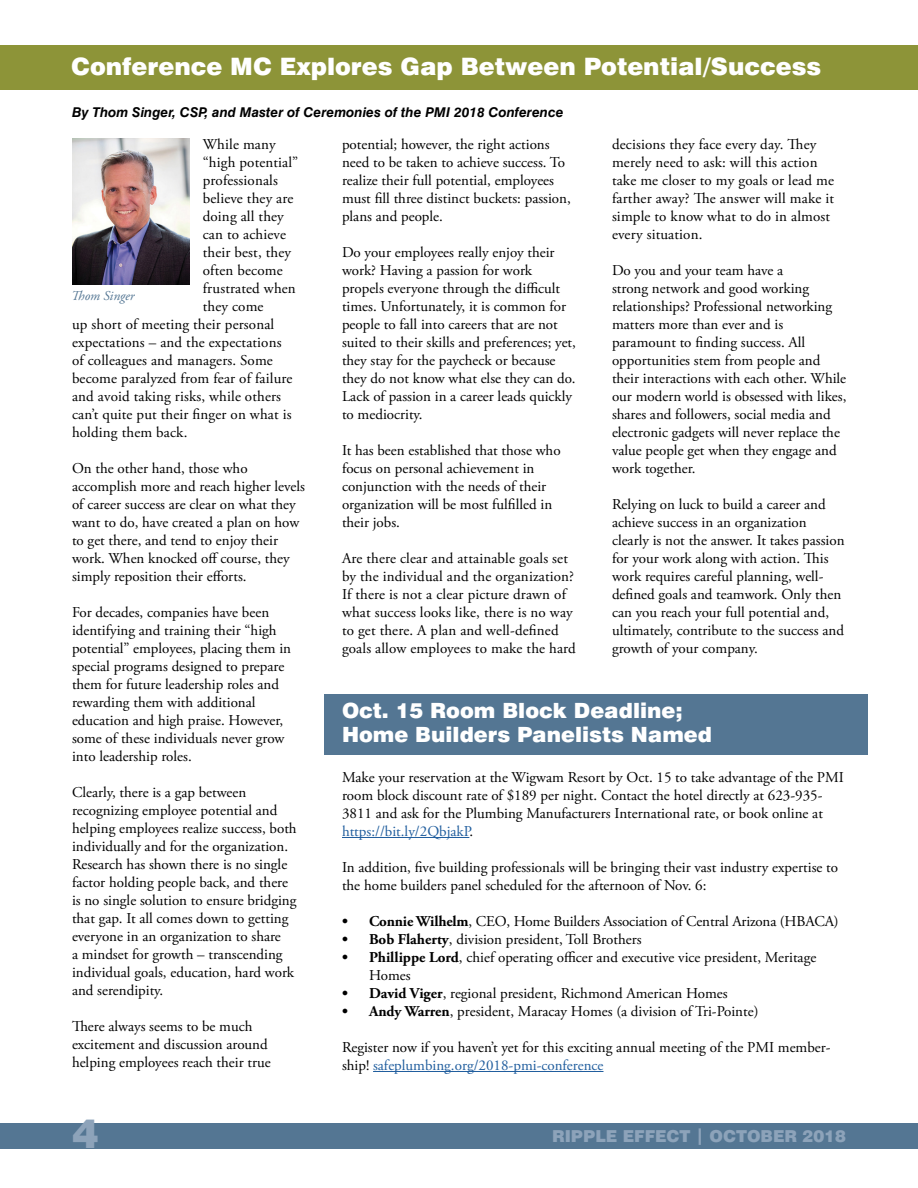
<style>
.page{position:relative;width:918px;height:1188px;background:#fff}
.page>*{position:absolute;margin:0;border:0;box-sizing:border-box;transform-origin:0 0}
.t1{font:900 40.5px "Swiss 721 BT";color:#8da3ba}
.inside_headline{font:900 24px "Swiss 721 BT";color:#fff}
.Inside_blue_block_he{font:900 21px/24px "Swiss 721 BT";color:#fff}
.t2{font:900 16.5px "Swiss 721 BT";color:#8da3ba}
.body{font:15px/18px "Adobe Garamond Pro";color:#000}
.byline{font:italic 700 13.5px "Swiss 721 BT";color:#000}
.t3{font:italic 13.5px "Adobe Garamond Pro";color:#547693}
.s1{color:#215e9e}
.s2{font-weight:700}
</style>
<div class="page">
<div style="left:0;top:45px;width:918px;height:45px;background:#8d9438"></div>
<div style="left:0;top:1123px;width:918px;height:25px;background:#547693"></div>
<div style="left:324px;top:694px;width:543px;height:60px;background:#547693"></div>
<hr style="left:342px;top:837px;width:127px;height:1px;background:#215e9e">
<hr style="left:373px;top:1071px;width:231px;height:1px;background:#215e9e">
<img style="left:72px;top:138px;width:117px;height:146px">
<p class="inside_headline" style="left:71px;top:52px;width:751px">Conference MC Explores Gap Between Potential/Success</p>
<p class="byline" style="left:72px;top:104px;width:493px">By Thom Singer, CSP, and Master of Ceremonies of the PMI 2018 Conference</p>
<p class="body" style="left:342px;top:136px;width:230px">potential; however, the right actions need to be taken to achieve success. To realize their full potential, employees must fill three distinct buckets: passion, plans and people.</p>
<p class="body" style="left:342px;top:244px;width:235px">Do your employees really enjoy their work? Having a passion for work propels everyone through the difficult times. Unfortunately, it is common for people to fall into careers that are not suited to their skills and preferences; yet, they stay for the paycheck or because they do not know what else they can do.<br>Lack of passion in a career leads quickly to mediocrity.</p>
<p class="body" style="left:342px;top:442px;width:220px">It has been established that those who focus on personal achievement in conjunction with the needs of their organization will be most fulfilled in their jobs.</p>
<p class="body" style="left:342px;top:550px;width:235px">Are there clear and attainable goals set by the individual and the organization?<br>If there is not a clear picture drawn of what success looks like, there is no way to get there. A plan and well-defined goals allow employees to make the hard</p>
<p class="body" style="left:203px;top:136px;width:75px">While many</p>
<p class="body" style="left:203px;top:154px;width:97px">“high potential”</p>
<p class="body" style="left:203px;top:172px;width:77px">professionals</p>
<p class="body" style="left:203px;top:190px;width:92px">believe they are</p>
<p class="body" style="left:203px;top:208px;width:83px">doing all they</p>
<p class="body" style="left:203px;top:226px;width:85px">can to achieve</p>
<p class="body" style="left:203px;top:244px;width:90px">their best, they</p>
<p class="body" style="left:203px;top:262px;width:81px">often become</p>
<p class="body" style="left:203px;top:280px;width:95px">frustrated when</p>
<p class="body" style="left:203px;top:298px;width:62px">they come</p>
<p class="body" style="left:72px;top:316px;width:204px">up short of meeting their personal</p>
<p class="body" style="left:72px;top:334px;width:211px">expectations – and the expectations</p>
<p class="body" style="left:72px;top:352px;width:202px">of colleagues and managers. Some</p>
<p class="body" style="left:72px;top:370px;width:222px">become paralyzed from fear of failure</p>
<p class="body" style="left:72px;top:388px;width:211px">and avoid taking risks, while others</p>
<p class="body" style="left:72px;top:406px;width:221px">can’t quite put their finger on what is</p>
<p class="body" style="left:72px;top:424px;width:117px">holding them back.</p>
<p class="body" style="left:72px;top:460px;width:235px">On the other hand, those who accomplish more and reach higher levels of career success are clear on what they want to do, have created a plan on how to get there, and tend to enjoy their work. When knocked off course, they simply reposition their efforts.</p>
<p class="body" style="left:72px;top:604px;width:221px">For decades, companies have been identifying and training their “high potential” employees, placing them in special programs designed to prepare them for future leadership roles and rewarding them with additional education and high praise. However, some of these individuals never grow into leadership roles.</p>
<p class="body" style="left:72px;top:784px;width:226px">Clearly, there is a gap between recognizing employee potential and helping employees realize success, both individually and for the organization.<br>Research has shown there is no single factor holding people back, and there is no single solution to ensure bridging that gap. It all comes down to getting everyone in an organization to share<br>a mindset for growth – transcending individual goals, education, hard work and serendipity.</p>
<p class="body" style="left:72px;top:1018px;width:200px">There always seems to be much excitement and discussion around helping employees reach their true</p>
<p class="body" style="left:612px;top:136px;width:224px">decisions they face every day. They merely need to ask: will this action take me closer to my goals or lead me farther away? The answer will make it simple to know what to do in almost every situation.</p>
<p class="body" style="left:612px;top:262px;width:236px">Do you and your team have a<br>strong network and good working relationships? Professional networking matters more than ever and is paramount to finding success. All opportunities stem from people and their interactions with each other. While our modern world is obsessed with likes, shares and followers, social media and electronic gadgets will never replace the value people get when they engage and work together.</p>
<p class="body" style="left:612px;top:496px;width:234px">Relying on luck to build a career and achieve success in an organization clearly is not the answer. It takes passion for your work along with action. This work requires careful planning, well&shy;defined goals and teamwork. Only then can you reach your full potential and, ultimately, contribute to the success and growth of your company.</p>
<p class="t3" style="left:71px;top:288px;width:65px">Thom Singer</p>
<p class="Inside_blue_block_he" style="left:342px;top:699px;width:372px">Oct. 15 Room Block Deadline;<br>Home Builders Panelists Named</p>
<p class="body" style="left:342px;top:769px;width:503px">Make your reservation at the Wigwam Resort by Oct. 15 to take advantage of the PMI room block discount rate of $189 per night. Contact the hotel directly at 623-935- 3811 and ask for the Plumbing Manufacturers International rate, or book online at <span class="s1">https://bit.ly/2QbjakP</span>.</p>
<p class="body" style="left:342px;top:859px;width:498px">In addition, five building professionals will be bringing their vast industry expertise to the home builders panel scheduled for the afternoon of Nov. 6:</p>
<p class="body" style="left:342px;top:913px;width:498px"><span class="s2">• Connie Wilhelm</span>, CEO, Home Builders Association of Central Arizona (HBACA)</p>
<p class="body" style="left:342px;top:931px;width:301px"><span class="s2">• Bob Flaherty</span>, division president, Toll Brothers</p>
<p class="body" style="left:369px;top:949px;width:449px;text-indent:-27px"><span class="s2">• Phillippe Lord</span>, chief operating officer and executive vice president, Meritage<br>Homes</p>
<p class="body" style="left:342px;top:985px;width:387px"><span class="s2">• David Viger</span>, regional president, Richmond American Homes</p>
<p class="body" style="left:342px;top:1003px;width:418px"><span class="s2">• Andy Warren</span>, president, Maracay Homes (a division of Tri-Pointe)</p>
<p class="body" style="left:342px;top:1039px;width:490px">Register now if you haven’t yet for this exciting annual meeting of the PMI member&shy;ship! <span class="s1">safeplumbing.org/2018-pmi-conference</span></p>
<h1 class="t1" style="left:72px;top:1109px;width:28px">4</h1>
<p class="t2" style="left:552px;top:1126px;width:295px">RIPPLE EFFECT | OCTOBER 2018</p>
</div>
